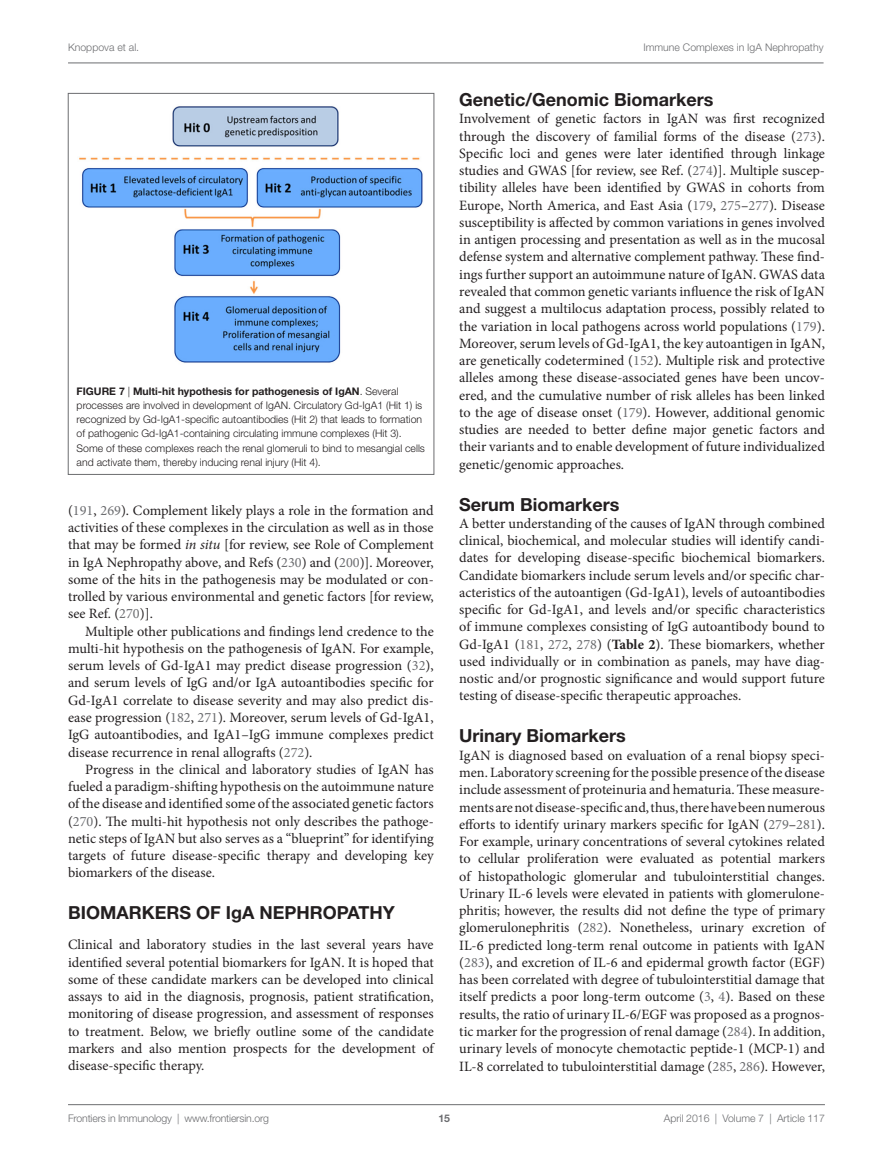
<style>
.page{position:relative;width:893px;height:1170px;background:#fff}
.page>*{position:absolute;margin:0;border:0;box-sizing:border-box;transform-origin:0 0}
.t1{font:700 18px "Helvetica Neue LT Std";color:#231f20}
.t2{font:14.25px/17.2px "Minion Pro";color:#231f20;text-align:justify}
.t3{font:300 10.5px/14.2px "Helvetica Neue LT Std";color:#231f20}
.t4{font:300 10.5px "Helvetica Neue LT Std";color:#6c6d70}
.t5{font:700 10.5px "Helvetica Neue LT Std";color:#6c6d70}
.s1{font-weight:700}
.s2{color:#6c6d70}
.s3{font-style:italic}
</style>
<div class="page">
<img style="left:79px;top:106px;width:344px;height:257px">
<div style="left:68px;top:93px;width:366px;height:381px;border:1px solid #6c6d70"></div>
<hr style="left:68px;top:1104px;width:757px;height:1px;background:#6c6d70">
<hr style="left:68px;top:63px;width:756px;height:1px;background:#6c6d70">
<p class="t4" style="left:68px;top:41px;width:73px">Knoppova et al.</p>
<p class="t4" style="left:643px;top:41px;width:182px">Immune Complexes in IgA Nephropathy</p>
<p class="t3" style="left:77px;top:383px;width:350px"><span class="s1">FIGURE 7</span> | <span class="s1">Multi-hit hypothesis for pathogenesis of IgAN</span>. Several processes are involved in development of IgAN. Circulatory Gd-IgA1 (Hit 1) is recognized by Gd-IgA1-specific autoantibodies (Hit 2) that leads to formation of pathogenic Gd-IgA1-containing circulating immune complexes (Hit 3).<br>Some of these complexes reach the renal glomeruli to bind to mesangial cells and activate them, thereby inducing renal injury (Hit 4).</p>
<p class="t2" style="left:68px;top:501px;width:367px">(<span class="s2">191</span>, <span class="s2">269</span>). Complement likely plays a role in the formation and activities of these complexes in the circulation as well as in those that may be formed <span class="s3">in situ</span> [for review, see Role of Complement in IgA Nephropathy above, and Refs (<span class="s2">230</span>) and (<span class="s2">200</span>)]. Moreover, some of the hits in the pathogenesis may be modulated or con&shy;trolled by various environmental and genetic factors [for review, see Ref. (<span class="s2">270</span>)].</p>
<p class="t2" style="left:68px;top:622px;width:367px;text-indent:17px">Multiple other publications and findings lend credence to the multi-hit hypothesis on the pathogenesis of IgAN. For example, serum levels of Gd-IgA1 may predict disease progression (<span class="s2">32</span>), and serum levels of IgG and/or IgA autoantibodies specific for Gd-IgA1 correlate to disease severity and may also predict dis&shy;ease progression (<span class="s2">182</span>, <span class="s2">271</span>). Moreover, serum levels of Gd-IgA1, IgG autoantibodies, and IgA1–IgG immune complexes predict disease recurrence in renal allografts (<span class="s2">272</span>).</p>
<p class="t2" style="left:68px;top:760px;width:367px;text-indent:17px">Progress in the clinical and laboratory studies of IgAN has fueled a paradigm-shifting hypothesis on the autoimmune nature of the disease and identified some of the associated genetic factors (<span class="s2">270</span>). The multi-hit hypothesis not only describes the pathoge&shy;netic steps of IgAN but also serves as a “blueprint” for identifying targets of future disease-specific therapy and developing key biomarkers of the disease.</p>
<p class="t1" style="left:68px;top:901px;width:328px">BIOMARKERS OF IgA NEPHROPATHY</p>
<p class="t2" style="left:68px;top:936px;width:367px">Clinical and laboratory studies in the last several years have identified several potential biomarkers for IgAN. It is hoped that some of these candidate markers can be developed into clinical assays to aid in the diagnosis, prognosis, patient stratification, monitoring of disease progression, and assessment of responses to treatment. Below, we briefly outline some of the candidate markers and also mention prospects for the development of disease-specific therapy.</p>
<p class="t1" style="left:459px;top:88px;width:256px">Genetic/Genomic Biomarkers</p>
<p class="t2" style="left:459px;top:110px;width:367px">Involvement of genetic factors in IgAN was first recognized through the discovery of familial forms of the disease (<span class="s2">273</span>).<br>Specific loci and genes were later identified through linkage studies and GWAS [for review, see Ref. (<span class="s2">274</span>)]. Multiple suscep&shy;tibility alleles have been identified by GWAS in cohorts from Europe, North America, and East Asia (<span class="s2">179</span>, <span class="s2">275</span>–<span class="s2">277</span>). Disease susceptibility is affected by common variations in genes involved in antigen processing and presentation as well as in the mucosal defense system and alternative complement pathway. These find&shy;ings further support an autoimmune nature of IgAN. GWAS data revealed that common genetic variants influence the risk of IgAN and suggest a multilocus adaptation process, possibly related to the variation in local pathogens across world populations (<span class="s2">179</span>).<br>Moreover, serum levels of Gd-IgA1, the key autoantigen in IgAN, are genetically codetermined (<span class="s2">152</span>). Multiple risk and protective alleles among these disease-associated genes have been uncov&shy;ered, and the cumulative number of risk alleles has been linked to the age of disease onset (<span class="s2">179</span>). However, additional genomic studies are needed to better define major genetic factors and their variants and to enable development of future individualized genetic/genomic approaches.</p>
<p class="t1" style="left:459px;top:493px;width:162px">Serum Biomarkers</p>
<p class="t2" style="left:459px;top:514px;width:367px">A better understanding of the causes of IgAN through combined clinical, biochemical, and molecular studies will identify candi&shy;dates for developing disease-specific biochemical biomarkers.<br>Candidate biomarkers include serum levels and/or specific char&shy;acteristics of the autoantigen (Gd-IgA1), levels of autoantibodies specific for Gd-IgA1, and levels and/or specific characteristics of immune complexes consisting of IgG autoantibody bound to Gd-IgA1 (<span class="s2">181</span>, <span class="s2">272</span>, <span class="s2">278</span>) (<span class="s1">Table 2</span>). These biomarkers, whether used individually or in combination as panels, may have diag&shy;nostic and/or prognostic significance and would support future testing of disease-specific therapeutic approaches.</p>
<p class="t1" style="left:459px;top:724px;width:168px">Urinary Biomarkers</p>
<p class="t2" style="left:459px;top:746px;width:367px">IgAN is diagnosed based on evaluation of a renal biopsy speci&shy;men. Laboratory screening for the possible presence of the disease include assessment of proteinuria and hematuria. These measure&shy;ments are not disease-specific and, thus, there have been numerous efforts to identify urinary markers specific for IgAN (<span class="s2">279</span>–<span class="s2">281</span>).<br>For example, urinary concentrations of several cytokines related to cellular proliferation were evaluated as potential markers of histopathologic glomerular and tubulointerstitial changes.<br>Urinary IL-6 levels were elevated in patients with glomerulone&shy;phritis; however, the results did not define the type of primary glomerulonephritis (<span class="s2">282</span>). Nonetheless, urinary excretion of IL-6 predicted long-term renal outcome in patients with IgAN (<span class="s2">283</span>), and excretion of IL-6 and epidermal growth factor (EGF) has been correlated with degree of tubulointerstitial damage that itself predicts a poor long-term outcome (<span class="s2">3</span>, <span class="s2">4</span>). Based on these results, the ratio of urinary IL-6/EGF was proposed as a prognos&shy;tic marker for the progression of renal damage (<span class="s2">284</span>). In addition, urinary levels of monocyte chemotactic peptide-1 (MCP-1) and IL-8 correlated to tubulointerstitial damage (<span class="s2">285</span>, <span class="s2">286</span>). However,</p>
<p class="t4" style="left:68px;top:1111px;width:203px">Frontiers in Immunology | www.frontiersin.org</p>
<p class="t4" style="left:664px;top:1111px;width:163px">April 2016 | Volume 7 | Article 117</p>
<p class="t5" style="left:439px;top:1111px;width:13px">15</p>
</div>
